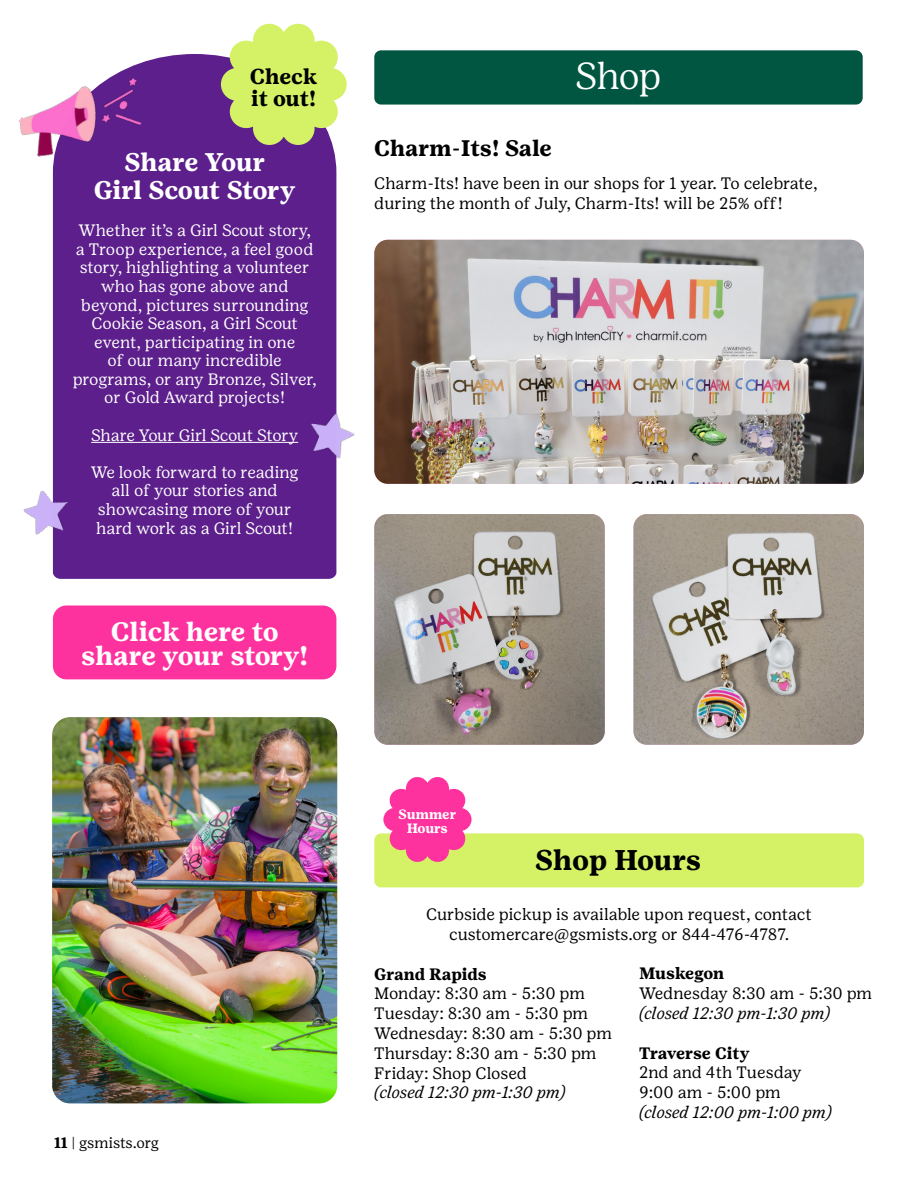
<style>
.page{position:relative;width:918px;height:1188px;background:#fff}
.page>*{position:absolute;margin:0;border:0;box-sizing:border-box;transform-origin:0 0}
.t1{font:300 37.5px "Girl Scout Display";color:#fff}
.t2{font:700 28.5px "Girl Scout Text";letter-spacing:-.01em;color:#000}
.t3{font:700 26.55px/24.3px "Girl Scout Text";letter-spacing:-.01em;color:#fff;text-align:center}
.t4{font:700 25.5px/27.6px "Girl Scout Text";letter-spacing:-.02em;color:#fff;text-align:center}
.t5{font:700 22.5px "Girl Scout Text";color:#000}
.t6{font:700 21.6px/21.9px "Girl Scout Text";color:#000}
.t7{font:16.5px/18.6px "Girl Scout Text";letter-spacing:-.01em;color:#fff;text-align:center}
.t8{font:16.5px/19.8px "Girl Scout Text";color:#000}
.t9{font:italic 16.5px "Girl Scout Text";color:#000}
.t10{font:700 16.5px "Girl Scout Text";letter-spacing:-.01em;color:#000}
.t11{font:15px "Girl Scout Text";letter-spacing:-.015em;color:#000}
.t12{font:700 13.5px/13.8px "Girl Scout Text";letter-spacing:-.01em;color:#fff;text-align:center}
.s1{font-weight:700}
</style>
<div class="page">
<div style="left:374px;top:50px;width:489px;height:55px;background:#005640;border-radius:7px"></div>
<div style="left:374px;top:833px;width:490px;height:54px;background:#d5f267;border-radius:7px"></div>
<div style="left:53px;top:54px;width:283px;height:525px;background:#5c1f8b"></div>
<img style="left:18px;top:54px;width:142px;height:140px">
<svg style="left:221px;top:23px;width:126px;height:124px"></svg>
<svg style="left:383px;top:777px;width:89px;height:85px"></svg>
<hr style="left:91px;top:442px;width:207px;height:1px;background:#fff">
<img style="left:23px;top:484px;width:53px;height:57px">
<img style="left:309px;top:413px;width:46px;height:46px">
<div style="left:53px;top:606px;width:283px;height:73px;background:#fd329e;border-radius:14px"></div>
<img style="left:52px;top:717px;width:285px;height:386px">
<img style="left:374px;top:240px;width:490px;height:244px">
<img style="left:374px;top:514px;width:231px;height:231px">
<img style="left:634px;top:514px;width:230px;height:231px">
<h3 class="t6" style="left:250px;top:66px;width:69px">Check it out!</h3>
<h3 class="t4" style="left:94px;top:149px;width:203px">Share Your<br>Girl Scout Story</h3>
<p class="t7" style="left:73px;top:221px;width:245px">Whether it’s a Girl Scout story, a Troop experience, a feel good story, highlighting a volunteer who has gone above and beyond, pictures surrounding<br>Cookie Season, a Girl Scout event, participating in one<br>of our many incredible programs, or any Bronze, Silver, or Gold Award projects!</p>
<p class="t7" style="left:91px;top:425px;width:209px">Share Your Girl Scout Story</p>
<p class="t7" style="left:91px;top:463px;width:209px">We look forward to reading all of your stories and showcasing more of your hard work as a Girl Scout!</p>
<h3 class="t3" style="left:81px;top:619px;width:229px">Click here to share your story!</h3>
<p class="t11" style="left:54px;top:1134px;width:107px"><span class="s1">11</span> | gsmists.org</p>
<h1 class="t1" style="left:576px;top:53px;width:87px">Shop</h1>
<h3 class="t5" style="left:374px;top:134px;width:179px">Charm-Its! Sale</h3>
<p class="t8" style="left:374px;top:173px;width:445px">Charm-Its! have been in our shops for 1 year. To celebrate, during the month of July, Charm-Its! will be 25% off!</p>
<p class="t12" style="left:398px;top:808px;width:60px">Summer<br>Hours</p>
<h2 class="t2" style="left:535px;top:843px;width:168px">Shop Hours</h2>
<p class="t8" style="left:426px;top:904px;width:387px;text-align:center">Curbside pickup is available upon request, contact customercare@gsmists.org or 844-476-4787.</p>
<p class="t10" style="left:374px;top:964px;width:114px">Grand Rapids</p>
<p class="t8" style="left:374px;top:984px;width:239px">Monday: 8:30 am - 5:30 pm<br>Tuesday: 8:30 am - 5:30 pm<br>Wednesday: 8:30 am - 5:30 pm<br>Thursday: 8:30 am - 5:30 pm<br>Friday: Shop Closed</p>
<p class="t9" style="left:374px;top:1083px;width:193px">(closed 12:30 pm-1:30 pm)</p>
<p class="t10" style="left:639px;top:964px;width:87px">Muskegon</p>
<p class="t8" style="left:639px;top:983px;width:235px">Wednesday 8:30 am - 5:30 pm</p>
<p class="t9" style="left:639px;top:1004px;width:193px">(closed 12:30 pm-1:30 pm)</p>
<p class="t10" style="left:639px;top:1043px;width:112px">Traverse City</p>
<p class="t8" style="left:639px;top:1063px;width:164px">2nd and 4th Tuesday<br>9:00 am - 5:00 pm</p>
<p class="t9" style="left:639px;top:1103px;width:194px">(closed 12:00 pm-1:00 pm)</p>
</div>
